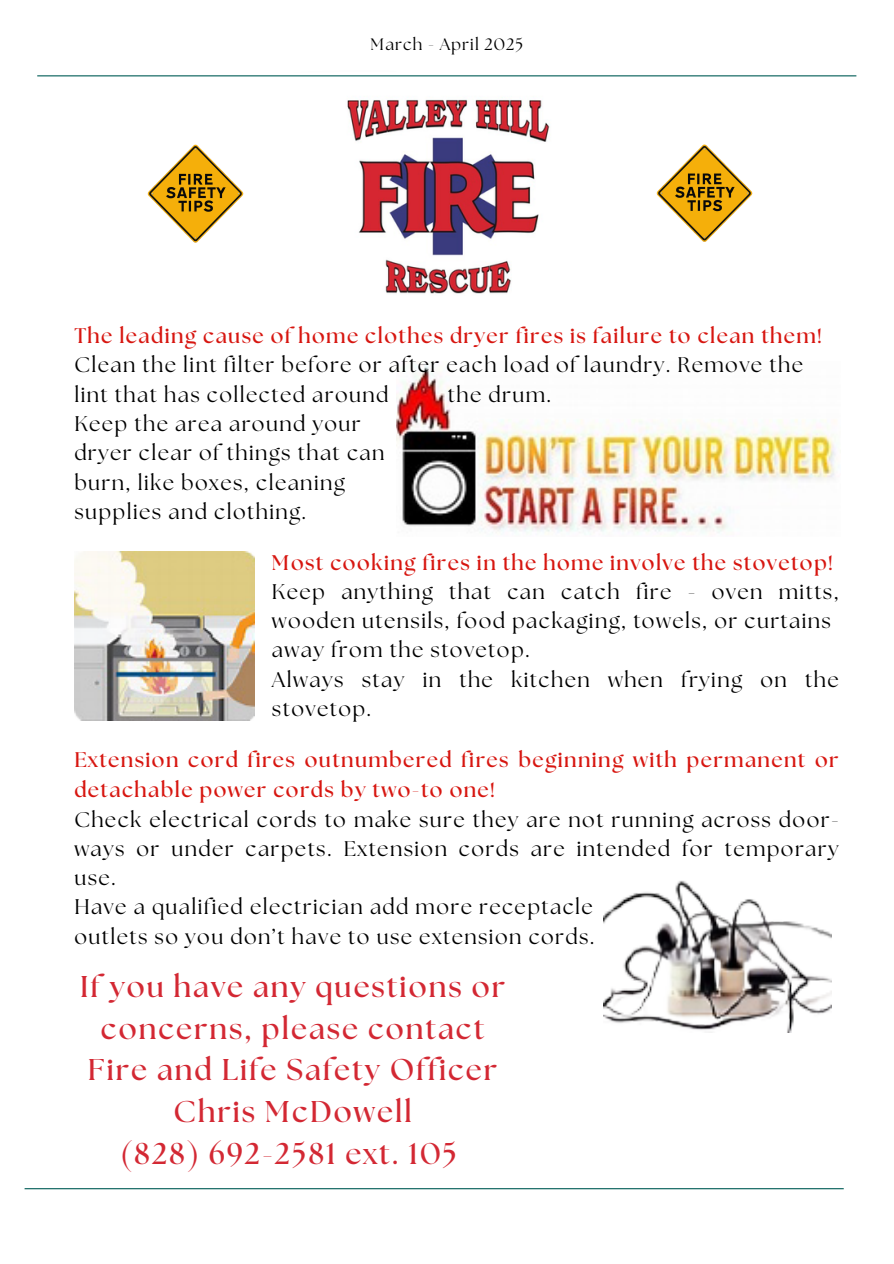
<style>
.page{position:relative;width:894px;height:1264px;background:#fff}
.page>*{position:absolute;margin:0;border:0;box-sizing:border-box;transform-origin:0 0}
.t1{font:700 30px/41.7px "The Seasons";letter-spacing:.065em;color:#d32833;text-align:center}
.t2{font:21.15px/29.2px "The Seasons";letter-spacing:.065em;color:#000}
.t3{font:16.5px "The Seasons";letter-spacing:.065em;color:#000}
.s1{font-weight:700;color:#d71610}
</style>
<div class="page">
<hr style="left:25px;top:1188px;width:818px;height:1px;background:#025d57">
<hr style="left:273px;top:70px;width:124px;height:3px;background:#1e1e1e">
<img style="left:347px;top:99px;width:203px;height:195px">
<hr style="left:37px;top:75px;width:819px;height:1px;background:#025d57">
<img style="left:396px;top:361px;width:440px;height:174px">
<img style="left:74px;top:551px;width:180px;height:169px">
<img style="left:603px;top:880px;width:228px;height:152px">
<img style="left:147px;top:144px;width:97px;height:99px">
<img style="left:656px;top:144px;width:97px;height:98px">
<p class="t3" style="left:370px;top:37px;width:154px">March - April 2025</p>
<p class="t2" style="left:74px;top:322px;width:749px"><span class="s1">The leading cause of home clothes dryer fires is failure to clean them!<br></span>Clean the lint filter before or after each load of laundry. Remove the lint that has collected around</p>
<p class="t2" style="left:447px;top:381px;width:105px">the drum.</p>
<p class="t2" style="left:74px;top:410px;width:311px">Keep the area around your dryer clear of things that can burn, like boxes, cleaning supplies and clothing.</p>
<p class="t2" style="left:272px;top:549px;width:568px"><span class="s1">Most cooking fires in the home involve the stovetop!<br></span>Keep anything that can catch fire - oven mitts, wooden utensils, food packaging, towels, or curtains away from the stovetop.<br>Always stay in the kitchen when frying on the stovetop.</p>
<p class="t2" style="left:74px;top:746px;width:765px"><span class="s1">Extension cord fires outnumbered fires beginning with permanent or detachable power cords by two-to one!<br></span>Check electrical cords to make sure they are not running across door&shy;ways or under carpets. Extension cords are intended for temporary use.<br>Have a qualified electrician add more receptacle<br>outlets so you don’t have to use extension cords.</p>
<p class="t1" style="left:80px;top:967px;width:426px">If you have any questions or concerns, please contact<br>Fire and Life Safety Officer<br>Chris McDowell<br>(828) 692-2581 ext. 105</p>
</div>
